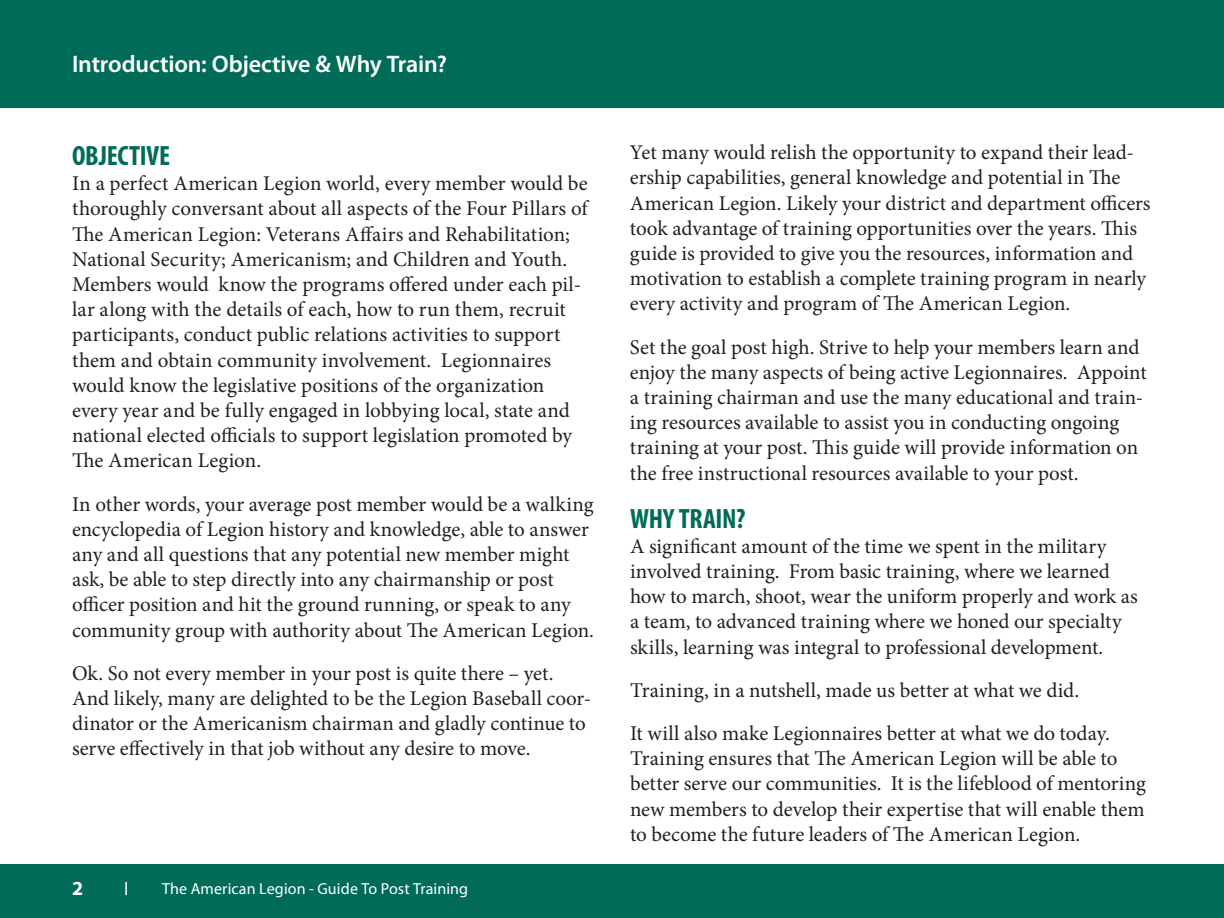
<style>
.page{position:relative;width:1224px;height:918px;background:#fff}
.page>*{position:absolute;margin:0;border:0;box-sizing:border-box;transform-origin:0 0}
.Heading{font:700 condensed 28px "Myriad Pro";letter-spacing:-.005em;color:#006c58}
.t1{font:600 24px "Myriad Pro";letter-spacing:-.005em;color:#fff}
.Body_Text{font:21px/25.2px "Minion Pro";color:#231f20}
.t2{font:700 20px "Myriad Pro";color:#fff}
.t3{font:16px "Myriad Pro";letter-spacing:.01em;color:#fff}
</style>
<div class="page">
<div style="left:0;top:0;width:1224px;height:108px;background:#006c58"></div>
<div style="left:0;top:864px;width:1224px;height:54px;background:#006c58"></div>
<svg style="left:125px;top:882px;width:2px;height:13px"></svg>
<p class="t1" style="left:72px;top:49px;width:376px">Introduction: Objective &amp; Why Train?</p>
<p class="Heading" style="left:72px;top:138px;width:100px">OBJECTIVE</p>
<p class="Body_Text" style="left:72px;top:171px;width:517px">In a perfect American Legion world, every member would be thoroughly conversant about all aspects of the Four Pillars of The American Legion: Veterans Affairs and Rehabilitation; National Security; Americanism; and Children and Youth.<br>Members would know the programs offered under each pil&shy;lar along with the details of each, how to run them, recruit participants, conduct public relations activities to support them and obtain community involvement. Legionnaires would know the legislative positions of the organization every year and be fully engaged in lobbying local, state and national elected officials to support legislation promoted by The American Legion.</p>
<p class="Body_Text" style="left:72px;top:491px;width:524px">In other words, your average post member would be a walking encyclopedia of Legion history and knowledge, able to answer any and all questions that any potential new member might ask, be able to step directly into any chairmanship or post officer position and hit the ground running, or speak to any community group with authority about The American Legion.</p>
<p class="Body_Text" style="left:72px;top:661px;width:521px">Ok. So not every member in your post is quite there – yet.<br>And likely, many are delighted to be the Legion Baseball coor&shy;dinator or the Americanism chairman and gladly continue to serve effectively in that job without any desire to move.</p>
<p class="t2" style="left:72px;top:875px;width:13px">2</p>
<p class="t3" style="left:162px;top:879px;width:308px">The American Legion - Guide To Post Training</p>
<p class="Body_Text" style="left:630px;top:140px;width:522px">Yet many would relish the opportunity to expand their lead&shy;ership capabilities, general knowledge and potential in The American Legion. Likely your district and department officers took advantage of training opportunities over the years. This guide is provided to give you the resources, information and motivation to establish a complete training program in nearly every activity and program of The American Legion.</p>
<p class="Body_Text" style="left:630px;top:334px;width:518px">Set the goal post high. Strive to help your members learn and enjoy the many aspects of being active Legionnaires. Appoint a training chairman and use the many educational and train&shy;ing resources available to assist you in conducting ongoing training at your post. This guide will provide information on the free instructional resources available to your post.</p>
<p class="Heading" style="left:630px;top:501px;width:117px">WHY TRAIN?</p>
<p class="Body_Text" style="left:630px;top:534px;width:510px">A significant amount of the time we spent in the military involved training. From basic training, where we learned how to march, shoot, wear the uniform properly and work as a team, to advanced training where we honed our specialty skills, learning was integral to professional development.</p>
<p class="Body_Text" style="left:630px;top:678px;width:451px">Training, in a nutshell, made us better at what we did.</p>
<p class="Body_Text" style="left:630px;top:721px;width:517px">It will also make Legionnaires better at what we do today.<br>Training ensures that The American Legion will be able to better serve our communities. It is the lifeblood of mentoring new members to develop their expertise that will enable them to become the future leaders of The American Legion.</p>
</div>
